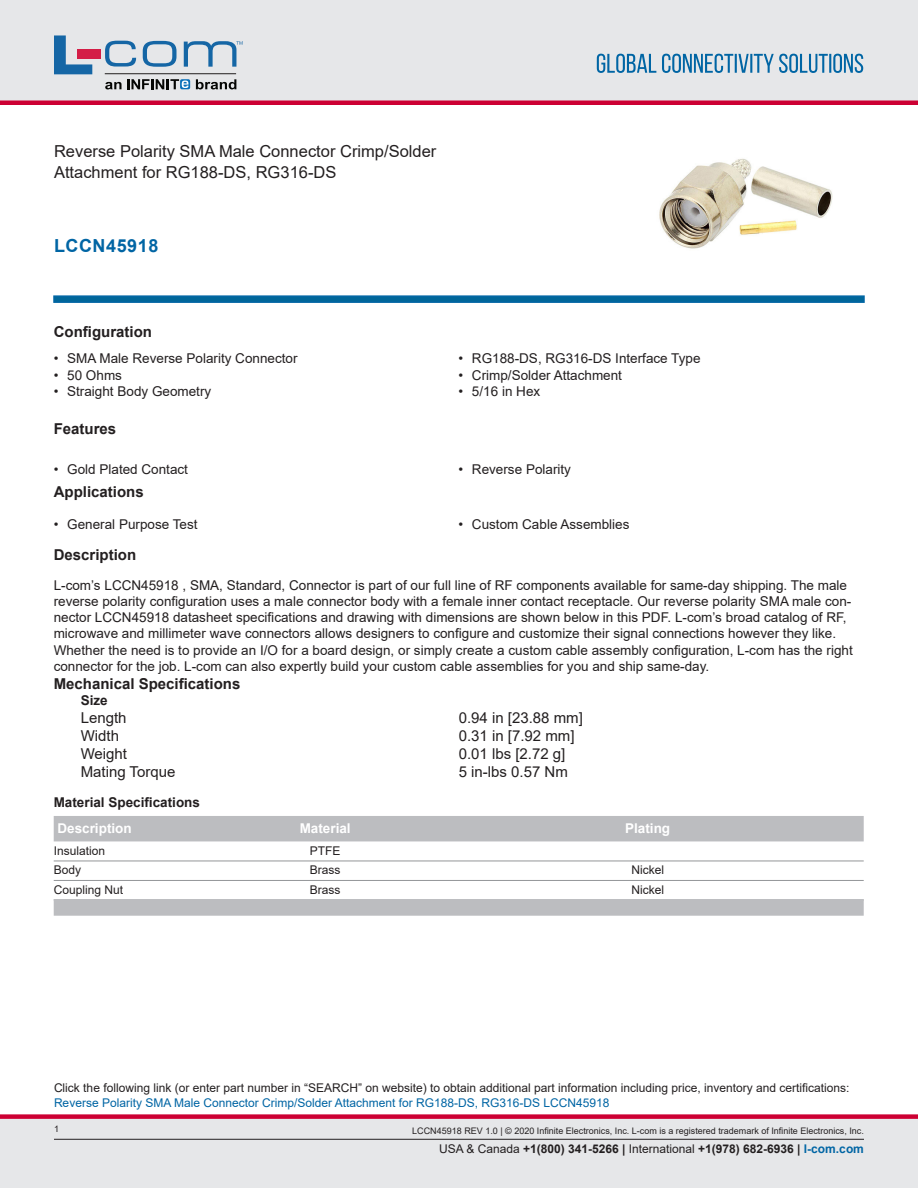
<style>
.page{position:relative;width:918px;height:1188px;background:#fff}
.page>*{position:absolute;margin:0;border:0;box-sizing:border-box;transform-origin:0 0}
.PN{font:700 18px "Arial";letter-spacing:.03em;color:#0065a4}
.Web_Description_Para{font:16.5px/21px "Arial";color:#231f20}
.Specs_Para{font:15px "Arial";color:#231f20}
.LCOM_Section_Header{font:700 15px "Arial";color:#231f20}
.Head1{font:700 15px "Arial";color:#231f20}
.MarketingDescription{font:13.5px/16.2px "Arial";color:#231f20}
.LCOM_Table_Header_Lo{font:700 13.5px "Arial";color:#fff}
.Head2{font:700 13.5px "Arial";color:#231f20}
.Head2_after_Head1{font:700 13.5px "Arial";color:#231f20}
.Description_and_PN_L{font:12px/14.4px "Arial";color:#231f20}
.t1{font:700 12px "Arial";color:#231f20}
.LCOM_Table_Body_Low{font:12px "Arial";color:#231f20}
.t2{font:9px "Arial";color:#231f20}
.s1{color:#0065a4}
.s2{font-weight:400}
</style>
<div class="page">
<div style="left:0;top:1119px;width:918px;height:69px;background:#e6e7e9"></div>
<div style="left:0;top:1114px;width:918px;height:5px;background:#c03"></div>
<div style="left:0;top:0;width:918px;height:102px;background:#e6e7e9"></div>
<div style="left:0;top:100px;width:918px;height:5px;background:#c03"></div>
<hr style="left:54px;top:1139px;width:810px;height:1px;background:#231f20">
<svg style="left:597px;top:54px;width:266px;height:19px"></svg>
<svg style="left:53px;top:295px;width:812px;height:8px;background:#0f6ea3"></svg>
<hr style="left:105px;top:73px;width:131px;height:1px;background:#211e1e">
<svg style="left:54px;top:35px;width:38px;height:39px"></svg>
<svg style="left:143px;top:41px;width:34px;height:26px"></svg>
<svg style="left:105px;top:41px;width:31px;height:26px"></svg>
<div style="left:77px;top:49px;width:23px;height:10px;background:#d41e47"></div>
<svg style="left:180px;top:79px;width:10px;height:10px"></svg>
<svg style="left:196px;top:79px;width:40px;height:10px"></svg>
<svg style="left:105px;top:79px;width:83px;height:10px"></svg>
<svg style="left:184px;top:41px;width:59px;height:26px"></svg>
<img style="left:659px;top:158px;width:174px;height:91px">
<div style="left:54px;top:816px;width:810px;height:25px;background:#bcbdc0"></div>
<hr style="left:54px;top:861px;width:810px;height:1px;background:#939598">
<hr style="left:54px;top:880px;width:810px;height:1px;background:#939598">
<div style="left:54px;top:899px;width:810px;height:17px;background:#bcbdc0"></div>
<h1 class="Web_Description_Para" style="left:54px;top:141px;width:384px">Reverse Polarity SMA Male Connector Crimp/Solder<br>Attachment for RG188-DS, RG316-DS</h1>
<p class="PN" style="left:54px;top:233px;width:106px">LCCN45918</p>
<p class="LCOM_Section_Header" style="left:54px;top:321px;width:100px">Configuration</p>
<p class="MarketingDescription" style="left:54px;top:350px;width:245px">• SMA Male Reverse Polarity Connector</p>
<p class="MarketingDescription" style="left:54px;top:367px;width:70px">• 50 Ohms</p>
<p class="MarketingDescription" style="left:54px;top:383px;width:159px">• Straight Body Geometry</p>
<p class="MarketingDescription" style="left:458px;top:350px;width:244px">• RG188-DS, RG316-DS Interface Type</p>
<p class="MarketingDescription" style="left:458px;top:367px;width:165px">• Crimp/Solder Attachment</p>
<p class="MarketingDescription" style="left:458px;top:383px;width:83px">• 5/16 in Hex</p>
<p class="LCOM_Section_Header" style="left:54px;top:418px;width:64px">Features</p>
<p class="MarketingDescription" style="left:54px;top:462px;width:136px">• Gold Plated Contact</p>
<p class="MarketingDescription" style="left:458px;top:462px;width:114px">• Reverse Polarity</p>
<p class="LCOM_Section_Header" style="left:54px;top:481px;width:92px">Applications</p>
<p class="MarketingDescription" style="left:54px;top:516px;width:145px">• General Purpose Test</p>
<p class="MarketingDescription" style="left:458px;top:516px;width:173px">• Custom Cable Assemblies</p>
<p class="LCOM_Section_Header" style="left:54px;top:544px;width:84px">Description</p>
<p class="MarketingDescription" style="left:54px;top:577px;width:801px">L-com’s LCCN45918 , SMA, Standard, Connector is part of our full line of RF components available for same-day shipping. The male reverse polarity configuration uses a male connector body with a female inner contact receptacle. Our reverse polarity SMA male con&shy;nector LCCN45918 datasheet specifications and drawing with dimensions are shown below in this PDF. L-com’s broad catalog of RF, microwave and millimeter wave connectors allows designers to configure and customize their signal connections however they like.<br>Whether the need is to provide an I/O for a board design, or simply create a custom cable assembly configuration, L-com has the right connector for the job. L-com can also expertly build your custom cable assemblies for you and ship same-day.</p>
<p class="Head1" style="left:54px;top:673px;width:188px">Mechanical Specifications</p>
<p class="Head2_after_Head1" style="left:81px;top:691px;width:29px">Size</p>
<p class="Specs_Para" style="left:81px;top:707px;width:47px">Length</p>
<p class="Specs_Para" style="left:459px;top:707px;width:126px">0.94 in [23.88 mm]</p>
<p class="Specs_Para" style="left:81px;top:725px;width:40px">Width</p>
<p class="Specs_Para" style="left:459px;top:725px;width:117px">0.31 in [7.92 mm]</p>
<p class="Specs_Para" style="left:81px;top:743px;width:48px">Weight</p>
<p class="Specs_Para" style="left:459px;top:743px;width:108px">0.01 lbs [2.72 g]</p>
<p class="Specs_Para" style="left:81px;top:761px;width:96px">Mating Torque</p>
<p class="Specs_Para" style="left:459px;top:761px;width:111px">5 in-lbs 0.57 Nm</p>
<p class="Head2" style="left:54px;top:792px;width:148px">Material Specifications</p>
<p class="LCOM_Table_Header_Lo" style="left:57px;top:819px;width:76px">Description</p>
<p class="LCOM_Table_Header_Lo" style="left:300px;top:819px;width:53px">Material</p>
<p class="LCOM_Table_Header_Lo" style="left:625px;top:819px;width:47px">Plating</p>
<p class="LCOM_Table_Body_Low" style="left:54px;top:842px;width:53px">Insulation</p>
<p class="LCOM_Table_Body_Low" style="left:310px;top:842px;width:32px">PTFE</p>
<p class="LCOM_Table_Body_Low" style="left:54px;top:862px;width:29px">Body</p>
<p class="LCOM_Table_Body_Low" style="left:310px;top:862px;width:32px">Brass</p>
<p class="LCOM_Table_Body_Low" style="left:631px;top:862px;width:34px">Nickel</p>
<p class="LCOM_Table_Body_Low" style="left:54px;top:881px;width:71px">Coupling Nut</p>
<p class="LCOM_Table_Body_Low" style="left:310px;top:881px;width:32px">Brass</p>
<p class="LCOM_Table_Body_Low" style="left:631px;top:881px;width:34px">Nickel</p>
<p class="Description_and_PN_L" style="left:54px;top:1081px;width:797px">Click the following link (or enter part number in “SEARCH” on website) to obtain additional part information including price, inventory and certifications:<br><span class="s1">Reverse Polarity SMA Male Connector Crimp/Solder Attachment for RG188-DS, RG316-DS LCCN45918</span></p>
<p class="t2" style="left:54px;top:1123px;width:7px">1</p>
<p class="t2" style="left:412px;top:1125px;width:453px">LCCN45918 REV 1.0 | © 2020 Infinite Electronics, Inc. L-com is a registered trademark of Infinite Electronics, Inc.</p>
<p class="t1" style="left:439px;top:1140px;width:426px"><span class="s2">USA &amp; Canada</span> +1(800) 341-5266 | <span class="s2">International</span> +1(978) 682-6936 | <span class="s1">l-com.com</span></p>
</div>
